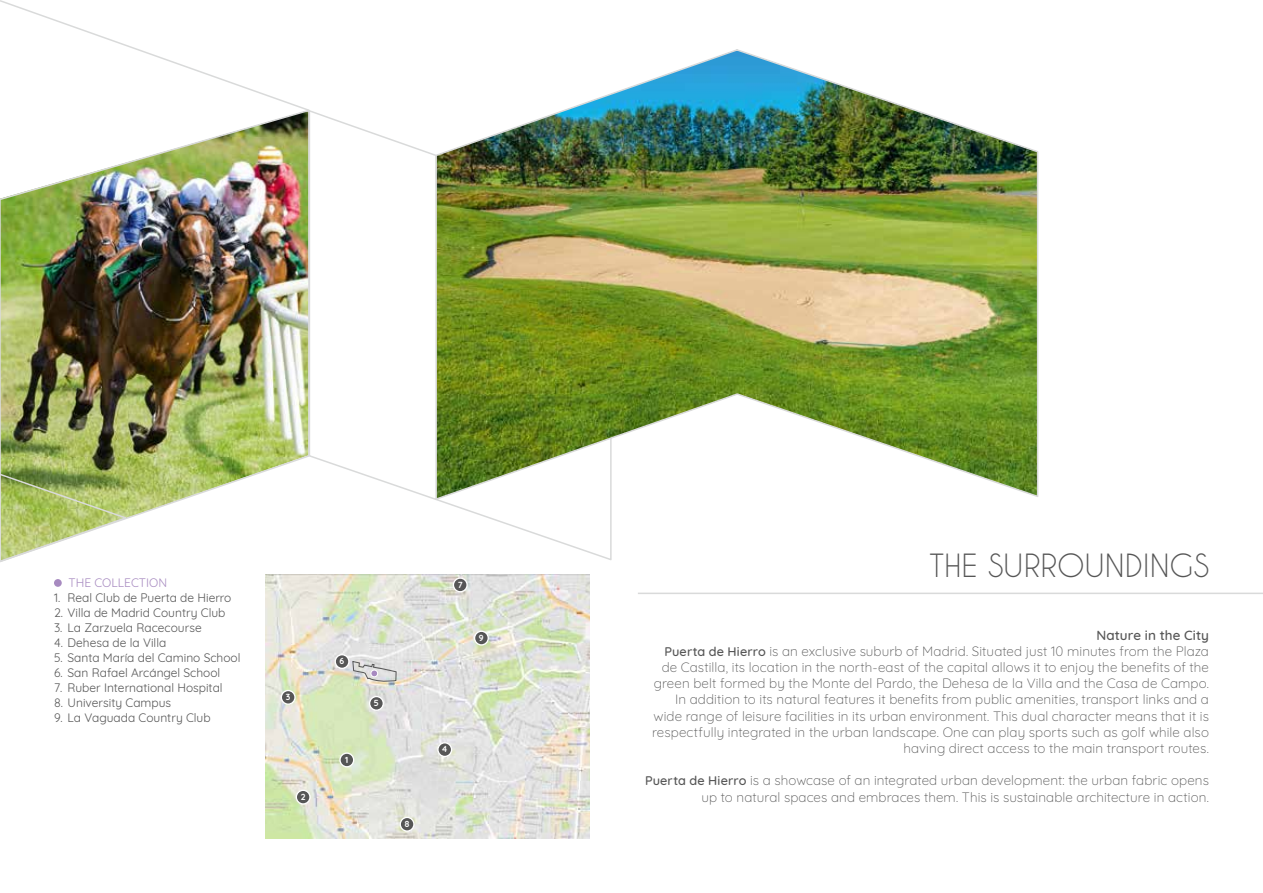
<style>
.page{position:relative;width:1263px;height:893px;background:#fff}
.page>*{position:absolute;margin:0;border:0;box-sizing:border-box;transform-origin:0 0}
.t1{font:30px "Caviar Dreams";letter-spacing:.015em;color:#565656}
.t2{font:300 13.5px/16.2px "Quicksand";letter-spacing:.005em;color:#565656;text-align:right}
.t3{font:12px "Quicksand";color:#565656}
.t4{font:12px "Quicksand";color:#a78ac0}
.t5{font:700 8.85px "Quicksand";color:#fff}
.s1{font-weight:500}
.s2{font-weight:500;font-size:12.75px}
</style>
<div class="page">
<img style="left:311px;top:49px;width:728px;height:511px">
<svg style="left:0;top:0;width:304px;height:108px"></svg>
<img style="left:0;top:108px;width:311px;height:454px">
<hr style="left:638px;top:593px;width:625px;height:1px;background:#d9dada">
<div style="left:54px;top:579px;width:8px;height:8px;background:#a78ac0;border-radius:50%"></div>
<img style="left:266px;top:575px;width:324px;height:264px">
<svg style="left:352px;top:661px;width:45px;height:22px"></svg>
<div style="left:371px;top:670px;width:7px;height:7px;background:#a78ac0;border-radius:50%"></div>
<div style="left:371px;top:670px;width:7px;height:7px;border:1px solid #fff;border-radius:50%"></div>
<div style="left:340px;top:753px;width:14px;height:14px;background:#565656;border-radius:50%"></div>
<div style="left:339px;top:752px;width:15px;height:15px;border:1px solid #fff;border-radius:50%"></div>
<div style="left:296px;top:790px;width:14px;height:14px;background:#565656;border-radius:50%"></div>
<div style="left:296px;top:790px;width:15px;height:15px;border:1px solid #fff;border-radius:50%"></div>
<div style="left:400px;top:817px;width:14px;height:14px;background:#565656;border-radius:50%"></div>
<div style="left:400px;top:817px;width:15px;height:15px;border:1px solid #fff;border-radius:50%"></div>
<div style="left:281px;top:690px;width:14px;height:14px;background:#565656;border-radius:50%"></div>
<div style="left:281px;top:690px;width:15px;height:15px;border:1px solid #fff;border-radius:50%"></div>
<div style="left:438px;top:743px;width:14px;height:13px;background:#565656;border-radius:50%"></div>
<div style="left:437px;top:742px;width:15px;height:15px;border:1px solid #fff;border-radius:50%"></div>
<div style="left:370px;top:696px;width:13px;height:14px;background:#565656;border-radius:50%"></div>
<div style="left:369px;top:696px;width:15px;height:15px;border:1px solid #fff;border-radius:50%"></div>
<div style="left:475px;top:631px;width:13px;height:14px;background:#565656;border-radius:50%"></div>
<div style="left:474px;top:631px;width:15px;height:15px;border:1px solid #fff;border-radius:50%"></div>
<div style="left:335px;top:655px;width:14px;height:13px;background:#565656;border-radius:50%"></div>
<div style="left:335px;top:654px;width:15px;height:15px;border:1px solid #fff;border-radius:50%"></div>
<div style="left:453px;top:578px;width:14px;height:14px;background:#565656;border-radius:50%"></div>
<div style="left:453px;top:577px;width:15px;height:15px;border:1px solid #fff;border-radius:50%"></div>
<p class="t4" style="left:68px;top:573px;width:100px">THE COLLECTION</p>
<p class="t3" style="left:54px;top:588px;width:179px">1. Real Club de Puerta de Hierro</p>
<p class="t3" style="left:54px;top:603px;width:173px">2. Villa de Madrid Country Club</p>
<p class="t3" style="left:54px;top:618px;width:149px">3. La Zarzuela Racecourse</p>
<p class="t3" style="left:54px;top:633px;width:114px">4. Dehesa de la Villa</p>
<p class="t3" style="left:54px;top:648px;width:188px">5. Santa María del Camino School</p>
<p class="t3" style="left:54px;top:663px;width:168px">6. San Rafael Arcángel School</p>
<p class="t3" style="left:54px;top:678px;width:170px">7. Ruber International Hospital</p>
<p class="t3" style="left:54px;top:693px;width:119px">8. University Campus</p>
<p class="t3" style="left:54px;top:708px;width:158px">9. La Vaguada Country Club</p>
<p class="t5" style="left:286px;top:690px;width:6px">3</p>
<p class="t5" style="left:301px;top:789px;width:6px">2</p>
<p class="t5" style="left:340px;top:654px;width:6px">6</p>
<p class="t5" style="left:345px;top:752px;width:5px">1</p>
<p class="t5" style="left:374px;top:696px;width:7px">5</p>
<p class="t5" style="left:404px;top:817px;width:7px">8</p>
<p class="t5" style="left:458px;top:577px;width:6px">7</p>
<p class="t5" style="left:479px;top:630px;width:6px">9</p>
<p class="t5" style="left:442px;top:742px;width:8px">4</p>
<h1 class="t1" style="left:929px;top:547px;width:281px">THE SURROUNDINGS</h1>
<p class="t2" style="left:652px;top:625px;width:558px"><span class="s1">Nature in the City<br></span><span class="s2">Puerta de Hierro</span> is an exclusive suburb of Madrid. Situated just 10 minutes from the Plaza de Castilla, its location in the north-east of the capital allows it to enjoy the benefits of the green belt formed by the Monte del Pardo, the Dehesa de la Villa and the Casa de Campo.<br>In addition to its natural features it benefits from public amenities, transport links and a wide range of leisure facilities in its urban environment. This dual character means that it is respectfully integrated in the urban landscape. One can play sports such as golf while also having direct access to the main transport routes.</p>
<p class="t2" style="left:645px;top:771px;width:565px"><span class="s2">Puerta de Hierro</span> is a showcase of an integrated urban development: the urban fabric opens up to natural spaces and embraces them. This is sustainable architecture in action.</p>
</div>
